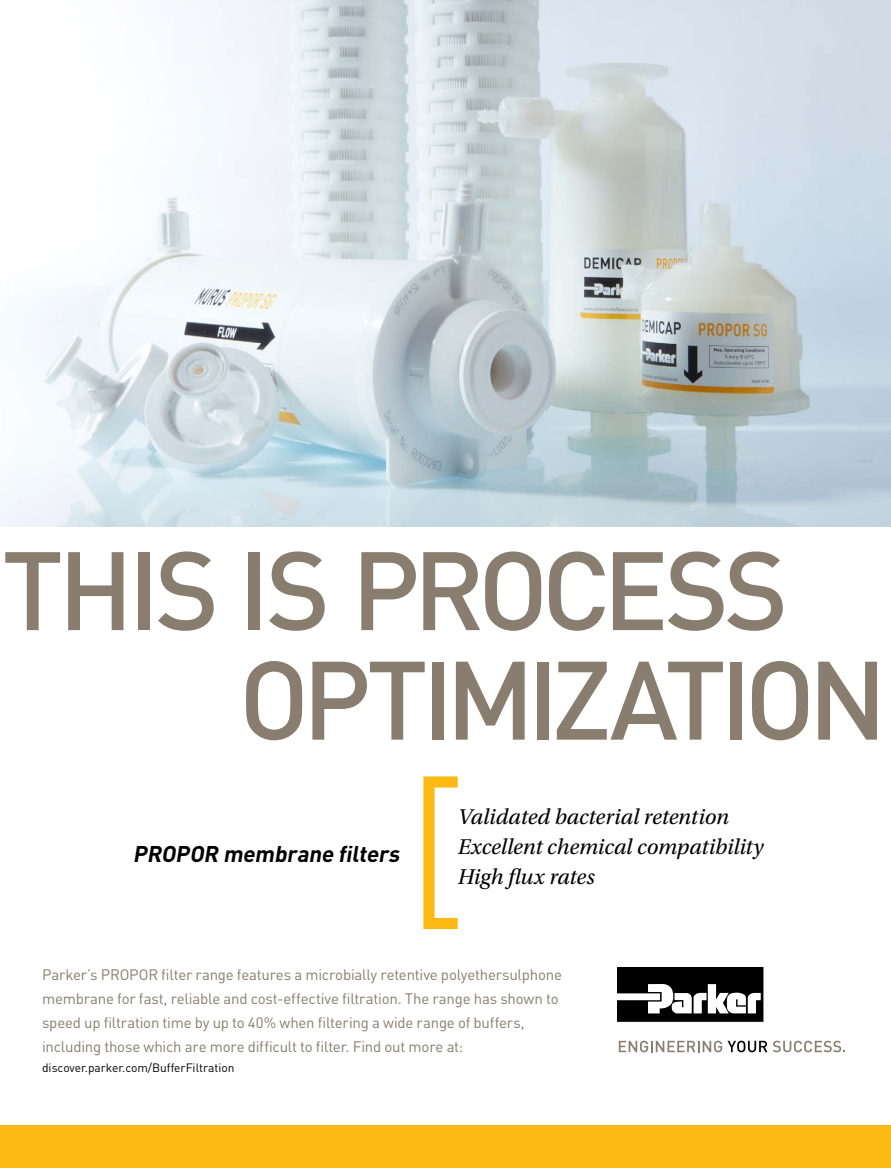
<style>
.page{position:relative;width:891px;height:1168px;background:#fff}
.page>*{position:absolute;margin:0;border:0;box-sizing:border-box;transform-origin:0 0}
.t1{font:500 109.5px/109.5px "DINOT";letter-spacing:-.065em;color:#887d6e}
.t2{font:italic 22.5px/29.8px "Utopia Std";color:#000}
.t3{font:italic 700 22.5px "DINOT";color:#000}
.t4{font:15px/24px "DINOT";letter-spacing:-.015em;color:#887d6e}
.t5{font:12px "DINOT";color:#000}
</style>
<div class="page">
<img style="left:0;top:0;width:891px;height:526px">
<div style="left:0;top:1125px;width:891px;height:43px;background:#fdb913"></div>
<svg style="left:617px;top:967px;width:146px;height:55px"></svg>
<svg style="left:619px;top:1040px;width:103px;height:12px"></svg>
<svg style="left:728px;top:1040px;width:39px;height:12px"></svg>
<svg style="left:773px;top:1040px;width:72px;height:12px"></svg>
<svg style="left:423px;top:776px;width:35px;height:153px"></svg>
<h1 class="t1" style="left:239px;top:531px;width:650px;text-indent:-237px">THIS IS PROCESS<br>OPTIMIZATION</h1>
<h2 class="t3" style="left:133px;top:839px;width:273px">PROPOR membrane filters</h2>
<h2 class="t2" style="left:458px;top:802px;width:307px">Validated bacterial retention<br>Excellent chemical compatibility<br>High flux rates</h2>
<p class="t4" style="left:42px;top:962px;width:521px">Parker’s PROPOR filter range features a microbially retentive polyethersulphone membrane for fast, reliable and cost-effective filtration. The range has shown to speed up filtration time by up to 40% when filtering a wide range of buffers, including those which are more difficult to filter. Find out more at:</p>
<p class="t5" style="left:42px;top:1059px;width:194px">discover.parker.com/BufferFiltration</p>
</div>
